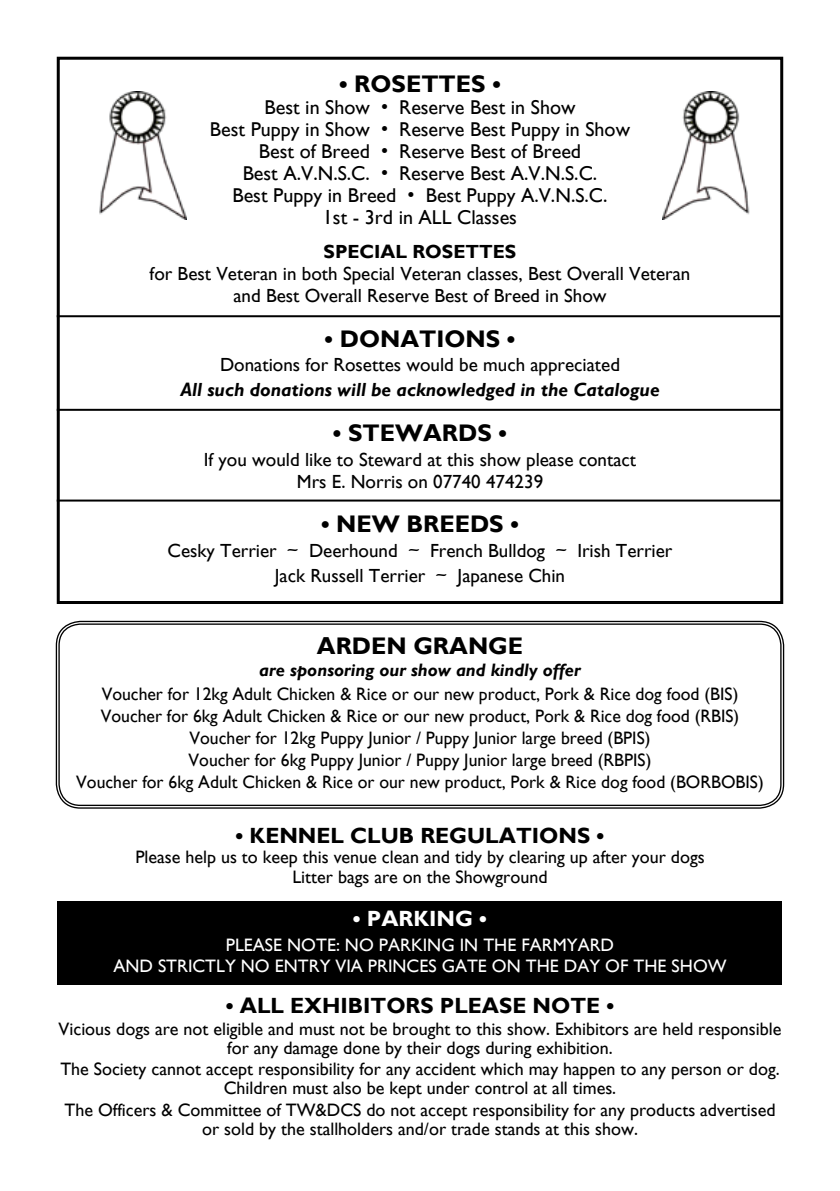
<style>
.page{position:relative;width:840px;height:1191px;background:#fff}
.page>*{position:absolute;margin:0;border:0;box-sizing:border-box;transform-origin:0 0}
.t1{font:700 24px "Gill Sans";color:#000}
.t2{font:700 22px "Gill Sans";color:#000}
.t3{font:700 22px "Gill Sans";color:#fff}
.t4{font:20px/22px "Gill Sans";color:#000;text-align:center}
.t5{font:19px/22px "Gill Sans";color:#000;text-align:center}
.t6{font:italic 700 19px "Gill Sans";color:#000}
.t7{font:700 19px "Gill Sans";color:#000}
.t8{font:18px/22px "Gill Sans";color:#000;text-align:center}
.t9{font:18px/21.6px "Gill Sans";color:#fff;text-align:center}
.t10{font:italic 700 18px "Gill Sans";color:#000}
</style>
<div class="page">
<div style="left:58px;top:901px;width:723px;height:83px;background:#000"></div>
<hr style="left:57px;top:315px;width:722px;height:2px;background:#000">
<hr style="left:57px;top:409px;width:722px;height:2px;background:#000">
<hr style="left:57px;top:499px;width:722px;height:2px;background:#000">
<div style="left:57px;top:57px;width:725px;height:547px;border:3px solid #000"></div>
<div style="left:56px;top:621px;width:727px;height:187px;border:1px solid #000;border-radius:24px"></div>
<div style="left:58px;top:623px;width:723px;height:183px;border:1px solid #000;border-radius:21px"></div>
<img style="left:99px;top:92px;width:87px;height:128px">
<img style="left:662px;top:92px;width:87px;height:128px">
<h1 class="t1" style="left:339px;top:70px;width:163px">• ROSETTES •</h1>
<p class="t4" style="left:210px;top:97px;width:421px">Best in Show • Reserve Best in Show<br>Best Puppy in Show • Reserve Best Puppy in Show Best of Breed • Reserve Best of Breed<br>Best A.V.N.S.C. • Reserve Best A.V.N.S.C.<br>Best Puppy in Breed • Best Puppy A.V.N.S.C.<br>1st - 3rd in ALL Classes</p>
<p class="t7" style="left:323px;top:240px;width:194px">SPECIAL ROSETTES</p>
<p class="t5" style="left:149px;top:262px;width:542px">for Best Veteran in both Special Veteran classes, Best Overall Veteran and Best Overall Reserve Best of Breed in Show</p>
<h1 class="t1" style="left:324px;top:324px;width:192px">• DONATIONS •</h1>
<p class="t5" style="left:220px;top:354px;width:401px">Donations for Rosettes would be much appreciated</p>
<p class="t6" style="left:180px;top:379px;width:480px">All such donations will be acknowledged in the Catalogue</p>
<h1 class="t1" style="left:333px;top:418px;width:176px">• STEWARDS •</h1>
<p class="t5" style="left:204px;top:448px;width:433px">If you would like to Steward at this show please contact<br>Mrs E. Norris on 07740 474239</p>
<h1 class="t1" style="left:321px;top:510px;width:199px">• NEW BREEDS •</h1>
<p class="t5" style="left:167px;top:538px;width:506px;line-height:24.8px">Cesky Terrier ~ Deerhound ~ French Bulldog ~ Irish Terrier<br>Jack Russell Terrier ~ Japanese Chin</p>
<h1 class="t1" style="left:317px;top:631px;width:207px">ARDEN GRANGE</h1>
<p class="t10" style="left:259px;top:659px;width:323px">are sponsoring our show and kindly offer</p>
<p class="t8" style="left:76px;top:683px;width:688px">Voucher for 12kg Adult Chicken &amp; Rice or our new product, Pork &amp; Rice dog food (BIS)<br>Voucher for 6kg Adult Chicken &amp; Rice or our new product, Pork &amp; Rice dog food (RBIS)<br>Voucher for 12kg Puppy Junior / Puppy Junior large breed (BPIS)<br>Voucher for 6kg Puppy Junior / Puppy Junior large breed (RBPIS)<br>Voucher for 6kg Adult Chicken &amp; Rice or our new product, Pork &amp; Rice dog food (BORBOBIS)</p>
<p class="t2" style="left:235px;top:822px;width:370px">• KENNEL CLUB REGULATIONS •</p>
<p class="t8" style="left:135px;top:846px;width:570px;line-height:20px">Please help us to keep this venue clean and tidy by clearing up after your dogs<br>Litter bags are on the Showground</p>
<p class="t3" style="left:353px;top:905px;width:135px">• PARKING •</p>
<p class="t9" style="left:113px;top:933px;width:614px">PLEASE NOTE: NO PARKING IN THE FARMYARD<br>AND STRICTLY NO ENTRY VIA PRINCES GATE ON THE DAY OF THE SHOW</p>
<p class="t2" style="left:226px;top:992px;width:389px">• ALL EXHIBITORS PLEASE NOTE •</p>
<p class="t8" style="left:59px;top:1019px;width:723px;line-height:19px">Vicious dogs are not eligible and must not be brought to this show. Exhibitors are held responsible for any damage done by their dogs during exhibition.</p>
<p class="t8" style="left:60px;top:1060px;width:720px;line-height:19px">The Society cannot accept responsibility for any accident which may happen to any person or dog.<br>Children must also be kept under control at all times.</p>
<p class="t8" style="left:64px;top:1100px;width:712px;line-height:19px">The Officers &amp; Committee of TW&amp;DCS do not accept responsibility for any products advertised or sold by the stallholders and/or trade stands at this show.</p>
</div>
